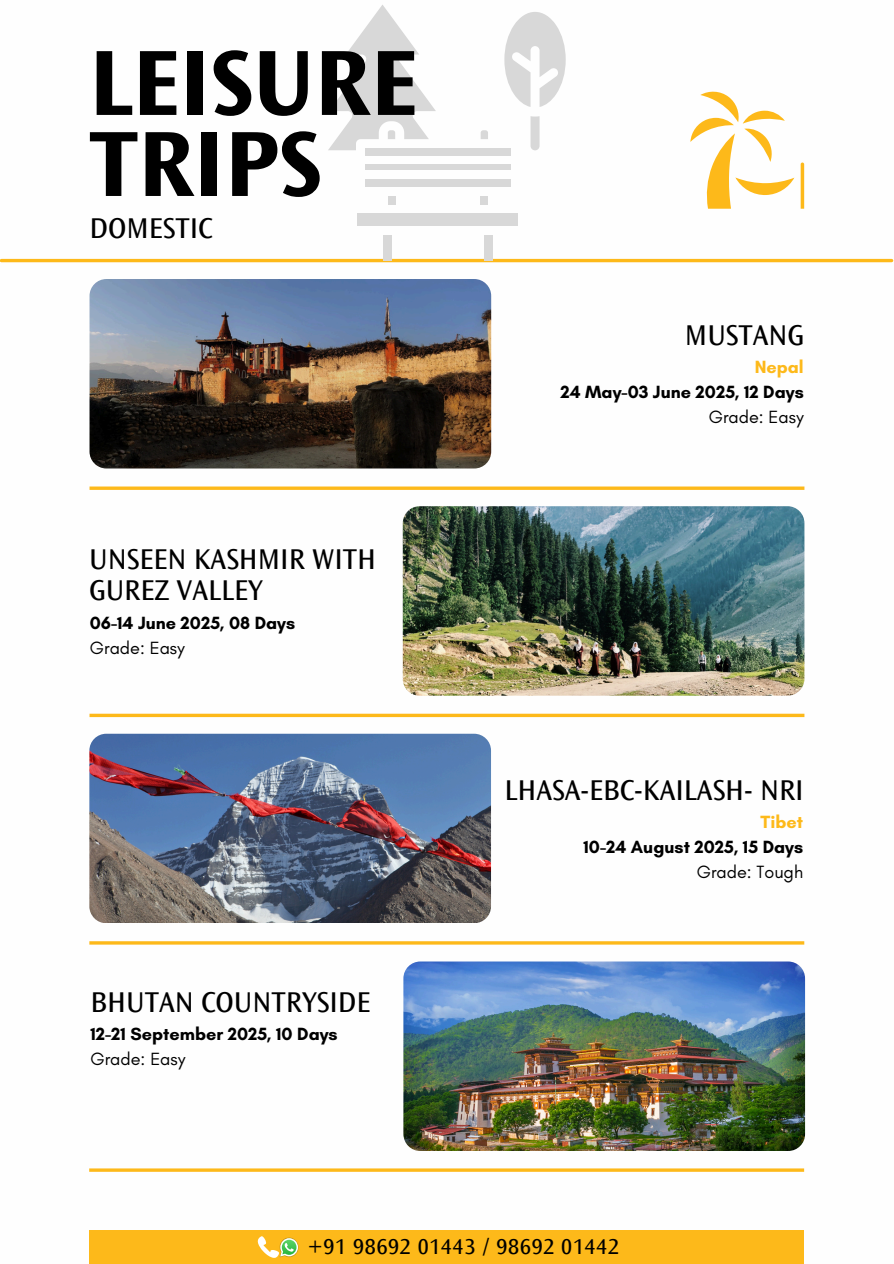
<style>
.page{position:relative;width:894px;height:1264px;background:#fff}
.page>*{position:absolute;margin:0;border:0;box-sizing:border-box;transform-origin:0 0}
.t1{font:700 96.6px/81px "Ocean Sans Std";color:#000}
.t2{font:30px/31.5px "Ocean Sans Std";color:#000}
.t3{font:22.5px "Ocean Sans Std";letter-spacing:.03em;color:#000}
.t4{font:700 18px "Glacial Indifference";color:#000}
.t5{font:18px "Glacial Indifference";color:#000}
.t6{font:700 18px "Glacial Indifference";color:#fdb91a}
</style>
<div class="page">
<hr style="left:1px;top:259px;width:890px;height:3px;background:#fdb91a">
<img style="left:89px;top:279px;width:402px;height:189px;border-radius:17px">
<img style="left:402px;top:506px;width:402px;height:189px;border-radius:17px">
<svg style="left:89px;top:486px;width:715px;height:4px;background:#fdc33d"></svg>
<svg style="left:89px;top:713px;width:715px;height:4px;background:#fdc542"></svg>
<img style="left:89px;top:733px;width:402px;height:189px;border-radius:17px">
<hr style="left:89px;top:941px;width:715px;height:3px;background:#fdb91a">
<hr style="left:89px;top:1168px;width:714px;height:3px;background:#fdb91a">
<div style="left:358px;top:214px;width:160px;height:12px;background:#d8d8d8"></div>
<div style="left:365px;top:164px;width:145px;height:6px;background:#d8d8d8"></div>
<div style="left:365px;top:148px;width:145px;height:7px;background:#d8d8d8"></div>
<div style="left:365px;top:179px;width:145px;height:8px;background:#d8d8d8"></div>
<div style="left:382px;top:235px;width:9px;height:25px;background:#d8d8d8"></div>
<div style="left:484px;top:235px;width:9px;height:25px;background:#d8d8d8"></div>
<div style="left:388px;top:196px;width:7px;height:9px;background:#d8d8d8"></div>
<div style="left:480px;top:196px;width:8px;height:9px;background:#d8d8d8"></div>
<svg style="left:480px;top:130px;width:8px;height:9px"></svg>
<svg style="left:504px;top:12px;width:61px;height:95px"></svg>
<svg style="left:530px;top:116px;width:9px;height:34px"></svg>
<svg style="left:328px;top:5px;width:108px;height:145px"></svg>
<svg style="left:800px;top:162px;width:3px;height:47px"></svg>
<svg style="left:690px;top:91px;width:104px;height:118px"></svg>
<img style="left:403px;top:961px;width:401px;height:189px;border-radius:17px">
<div style="left:89px;top:1230px;width:715px;height:33px;background:#fdb91a"></div>
<svg style="left:258px;top:1236px;width:40px;height:21px"></svg>
<h2 class="t1" style="left:89px;top:53px;width:330px">LEISURE<br>TRIPS</h2>
<p class="t2" style="left:89px;top:216px;width:124px">DOMESTIC</p>
<p class="t2" style="left:89px;top:546px;width:288px">UNSEEN KASHMIR WITH<br>GUREZ VALLEY</p>
<h2 class="t4" style="left:90px;top:611px;width:207px">06-14 June 2025, 08 Days</h2>
<p class="t5" style="left:90px;top:636px;width:96px">Grade: Easy</p>
<h2 class="t2" style="left:90px;top:989px;width:281px">BHUTAN COUNTRYSIDE</h2>
<p class="t4" style="left:90px;top:1023px;width:249px">12-21 September 2025, 10 Days</p>
<p class="t5" style="left:90px;top:1047px;width:96px">Grade: Easy</p>
<p class="t2" style="left:684px;top:322px;width:121px">MUSTANG</p>
<h2 class="t6" style="left:754px;top:356px;width:51px">Nepal</h2>
<p class="t4" style="left:560px;top:381px;width:245px">24 May-03 June 2025, 12 Days</p>
<p class="t5" style="left:708px;top:405px;width:96px">Grade: Easy</p>
<p class="t2" style="left:504px;top:777px;width:301px">LHASA-EBC-KAILASH- NRI</p>
<p class="t6" style="left:760px;top:811px;width:44px">Tibet</p>
<p class="t4" style="left:583px;top:835px;width:221px">10-24 August 2025, 15 Days</p>
<h2 class="t5" style="left:696px;top:860px;width:108px">Grade: Tough</h2>
<p class="t3" style="left:308px;top:1237px;width:313px">+91 98692 01443 / 98692 01442</p>
</div>
